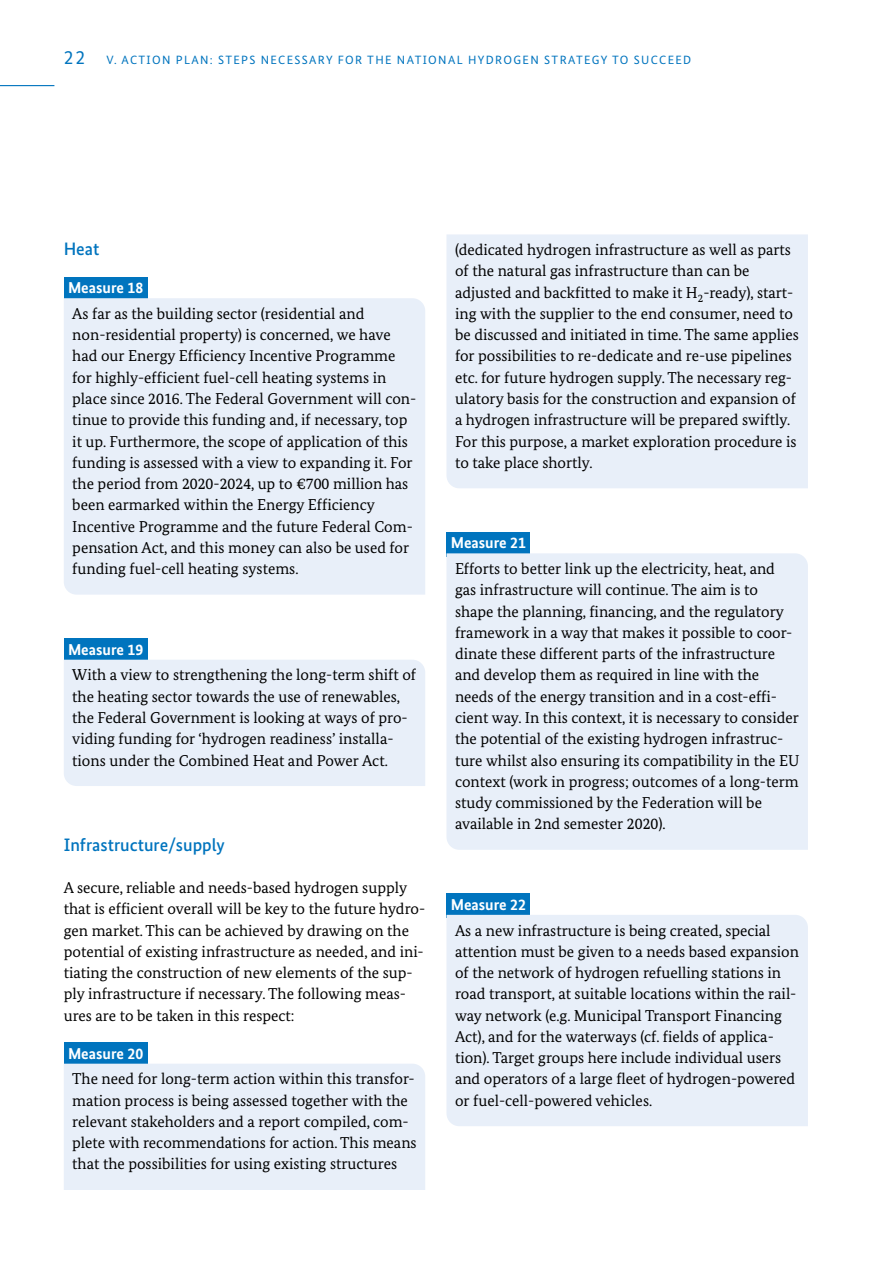
<style>
.page{position:relative;width:893px;height:1263px;background:#fff}
.page>*{position:absolute;margin:0;border:0;box-sizing:border-box;transform-origin:0 0}
.t1{font:500 18px "Bundes Sans";color:#0074be}
.t2{font:15.75px/21.3px "Bundes Serif";color:#000}
.t3{font:700 15.75px "Bundes Sans";color:#fff}
.t4{font:12px "Bundes Sans";letter-spacing:.11em;color:#0074be}
.s1{font-size:19.5px}
</style>
<div class="page">
<hr style="left:0;top:85px;width:54px;height:1px;background:#0074be">
<div style="left:64px;top:277px;width:84px;height:24px;background:#0074be"></div>
<div style="left:64px;top:298px;width:361px;height:297px;background:#e8eff9"></div>
<div style="left:64px;top:638px;width:84px;height:25px;background:#0074be"></div>
<div style="left:64px;top:660px;width:361px;height:126px;background:#e8eff9"></div>
<div style="left:64px;top:1042px;width:84px;height:25px;background:#0074be"></div>
<div style="left:64px;top:1064px;width:361px;height:126px;background:#e8eff9"></div>
<div style="left:446px;top:234px;width:362px;height:254px;background:#e8eff9"></div>
<div style="left:446px;top:532px;width:84px;height:24px;background:#0074be"></div>
<div style="left:446px;top:553px;width:362px;height:297px;background:#e8eff9"></div>
<div style="left:446px;top:893px;width:84px;height:25px;background:#0074be"></div>
<div style="left:446px;top:915px;width:362px;height:211px;background:#e8eff9"></div>
<p class="t4" style="left:64px;top:52px;width:629px"><span class="s1">22</span> V. ACTION PLAN: STEPS NECESSARY FOR THE NATIONAL HYDROGEN STRATEGY TO SUCCEED</p>
<p class="t1" style="left:64px;top:238px;width:37px">Heat</p>
<p class="t3" style="left:68px;top:278px;width:77px">Measure 18</p>
<p class="t2" style="left:72px;top:303px;width:346px">As far as the building sector (residential and non-residential property) is concerned, we have had our Energy Efficiency Incentive Programme for highly-efficient fuel-cell heating systems in place since 2016. The Federal Government will con&shy;tinue to provide this funding and, if necessary, top it up. Furthermore, the scope of application of this funding is assessed with a view to expanding it. For the period from 2020-2024, up to €700 million has been earmarked within the Energy Efficiency Incentive Programme and the future Federal Com&shy;pensation Act, and this money can also be used for funding fuel-cell heating systems.</p>
<p class="t3" style="left:68px;top:640px;width:77px">Measure 19</p>
<p class="t2" style="left:72px;top:664px;width:345px">With a view to strengthening the long-term shift of the heating sector towards the use of renewables, the Federal Government is looking at ways of pro&shy;viding funding for ‘hydrogen readiness’ installa&shy;tions under the Combined Heat and Power Act.</p>
<p class="t1" style="left:64px;top:833px;width:163px">Infrastructure/supply</p>
<p class="t2" style="left:64px;top:877px;width:363px">A secure, reliable and needs-based hydrogen supply that is efficient overall will be key to the future hydro&shy;gen market. This can be achieved by drawing on the potential of existing infrastructure as needed, and ini&shy;tiating the construction of new elements of the sup&shy;ply infrastructure if necessary. The following meas&shy;ures are to be taken in this respect:</p>
<p class="t3" style="left:68px;top:1043px;width:77px">Measure 20</p>
<p class="t2" style="left:72px;top:1068px;width:346px">The need for long-term action within this transfor&shy;mation process is being assessed together with the relevant stakeholders and a report compiled, com&shy;plete with recommendations for action. This means that the possibilities for using existing structures</p>
<p class="t2" style="left:455px;top:239px;width:345px">(dedicated hydrogen infrastructure as well as parts of the natural gas infrastructure than can be adjusted and backfitted to make it H<sub>2</sub>-ready), start&shy;ing with the supplier to the end consumer, need to be discussed and initiated in time. The same applies for possibilities to re-dedicate and re-use pipelines etc. for future hydrogen supply. The necessary reg&shy;ulatory basis for the construction and expansion of a hydrogen infrastructure will be prepared swiftly.<br>For this purpose, a market exploration procedure is to take place shortly.</p>
<p class="t3" style="left:451px;top:533px;width:77px">Measure 21</p>
<p class="t2" style="left:455px;top:558px;width:346px">Efforts to better link up the electricity, heat, and gas infrastructure will continue. The aim is to shape the planning, financing, and the regulatory framework in a way that makes it possible to coor&shy;dinate these different parts of the infrastructure and develop them as required in line with the needs of the energy transition and in a cost-effi&shy;cient way. In this context, it is necessary to consider the potential of the existing hydrogen infrastruc&shy;ture whilst also ensuring its compatibility in the EU context (work in progress; outcomes of a long-term study commissioned by the Federation will be available in 2nd semester 2020).</p>
<p class="t3" style="left:451px;top:895px;width:77px">Measure 22</p>
<p class="t2" style="left:455px;top:919px;width:346px">As a new infrastructure is being created, special attention must be given to a needs based expansion of the network of hydrogen refuelling stations in road transport, at suitable locations within the rail&shy;way network (e.g. Municipal Transport Financing Act), and for the waterways (cf. fields of applica&shy;tion). Target groups here include individual users and operators of a large fleet of hydrogen-powered or fuel-cell-powered vehicles.</p>
</div>
